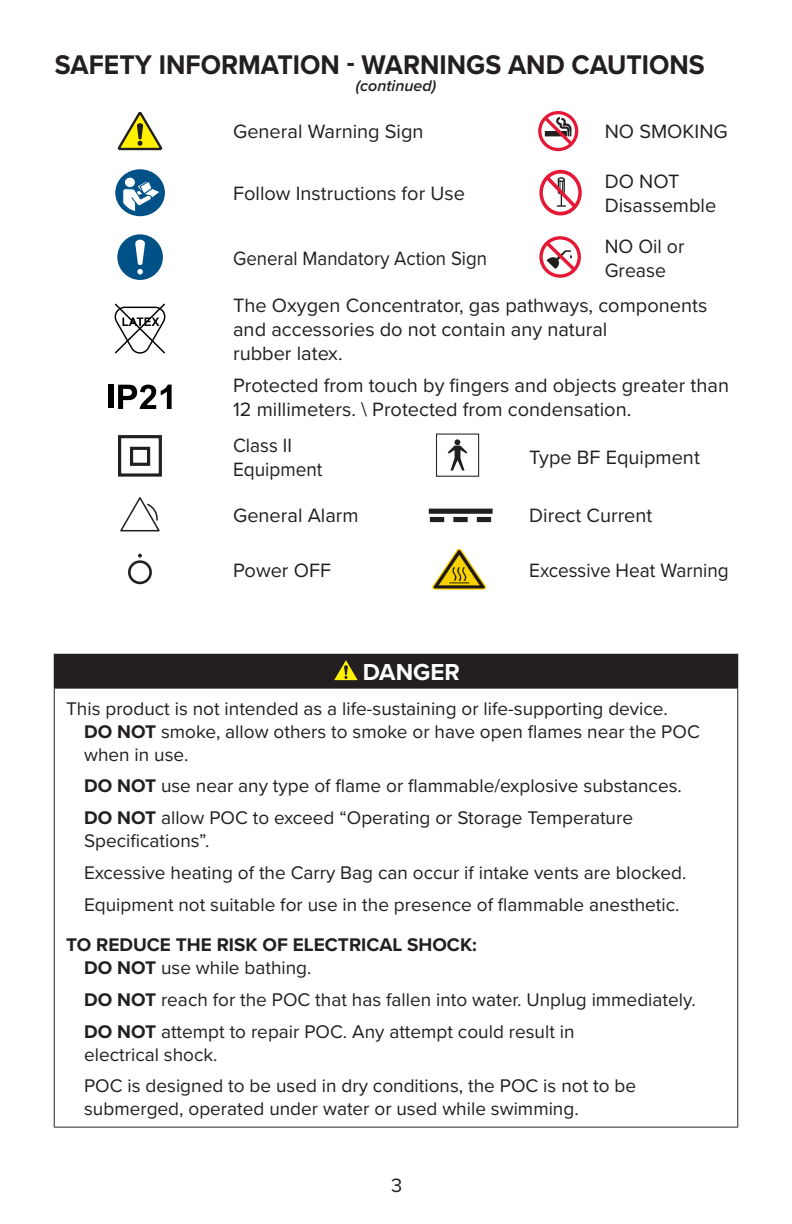
<style>
.page{position:relative;width:792px;height:1224px;background:#fff}
.page>*{position:absolute;margin:0;border:0;box-sizing:border-box;transform-origin:0 0}
.t1{font:700 28px "Proxima Nova";color:#231f20;scale:.95 1}
.warning_box{font:700 24px "Proxima Nova";color:#fff}
.Safety_symbols{font:20px/24px "Proxima Nova";color:#231f20}
.Safety_symbols-2{font:20px/24px "Proxima Nova";color:#231f20;scale:.95 1}
.Safety_symbols-3{font:20px "Proxima Nova";color:#231f20;scale:.93 1}
.Warnings_w_bullets{font:19px/22.8px "Proxima Nova";color:#231f20}
.Warnings{font:19px "Proxima Nova";color:#231f20}
.Warnings-2{font:700 19px "Proxima Nova";color:#231f20}
.Title_TOC{font:italic 600 16px "Proxima Nova";color:#231f20}
.s1{font-weight:700}
</style>
<div class="page">
<div style="left:54px;top:654px;width:684px;height:34px;background:#231f20"></div>
<hr style="left:54px;top:688px;width:684px;height:1px;background:#231f20">
<hr style="left:54px;top:689px;width:1px;height:438px;background:#231f20">
<hr style="left:737px;top:689px;width:1px;height:438px;background:#231f20">
<hr style="left:54px;top:1127px;width:684px;height:1px;background:#231f20">
<svg style="left:334px;top:660px;width:24px;height:21px"></svg>
<svg style="left:117px;top:112px;width:46px;height:39px"></svg>
<div style="left:538px;top:111px;width:40px;height:40px;border:3px solid #e51836;border-radius:50%"></div>
<svg style="left:541px;top:114px;width:34px;height:34px"></svg>
<div style="left:115px;top:169px;width:50px;height:47px;background:#005187;border-radius:50%"></div>
<div style="left:124px;top:177px;width:12px;height:11px;border:1px solid #005187;border-radius:50%"></div>
<svg style="left:122px;top:180px;width:39px;height:32px"></svg>
<div style="left:539px;top:170px;width:43px;height:45px;border:4px solid #e51836;border-radius:50%"></div>
<svg style="left:542px;top:172px;width:38px;height:40px"></svg>
<div style="left:117px;top:234px;width:46px;height:46px;background:#005187;border-radius:50%"></div>
<svg style="left:135px;top:240px;width:10px;height:34px"></svg>
<div style="left:539px;top:236px;width:42px;height:42px;border:3px solid #e51836;border-radius:50%"></div>
<svg style="left:542px;top:238px;width:37px;height:37px"></svg>
<svg style="left:114px;top:303px;width:52px;height:51px"></svg>
<div style="left:108px;top:385px;width:5px;height:23px;background:#000"></div>
<svg style="left:118px;top:385px;width:54px;height:23px"></svg>
<div style="left:118px;top:435px;width:44px;height:42px;border:3px solid #231f20"></div>
<div style="left:130px;top:447px;width:20px;height:19px;border:3px solid #231f20"></div>
<svg style="left:448px;top:439px;width:19px;height:32px"></svg>
<div style="left:436px;top:434px;width:43px;height:43px;border:1px solid #231f20"></div>
<svg style="left:120px;top:497px;width:40px;height:35px"></svg>
<div style="left:429px;top:509px;width:64px;height:5px;background:#231f20"></div>
<svg style="left:430px;top:517px;width:61px;height:5px"></svg>
<div style="left:128px;top:560px;width:24px;height:24px;border:3px solid #231f20;border-radius:50%"></div>
<svg style="left:138px;top:554px;width:4px;height:4px"></svg>
<img style="left:432px;top:549px;width:54px;height:41px">
<p class="t1" style="left:55px;top:44px;width:686px">SAFETY INFORMATION - WARNINGS AND CAUTIONS</p>
<p class="Title_TOC" style="left:356px;top:74px;width:82px">(continued)</p>
<p class="Safety_symbols" style="left:233px;top:119px;width:192px">General Warning Sign</p>
<p class="Safety_symbols" style="left:605px;top:119px;width:125px">NO SMOKING</p>
<p class="Safety_symbols" style="left:233px;top:181px;width:233px">Follow Instructions for Use</p>
<p class="Safety_symbols" style="left:605px;top:169px;width:113px">DO NOT<br>Disassemble</p>
<p class="Safety_symbols" style="left:605px;top:233px;width:81px">NO Oil or<br>Grease</p>
<p class="Safety_symbols" style="left:233px;top:293px;width:476px">The Oxygen Concentrator, gas pathways, components and accessories do not contain any natural<br>rubber latex.</p>
<p class="Safety_symbols" style="left:233px;top:373px;width:497px">Protected from touch by fingers and objects greater than<br>12 millimeters. \ Protected from condensation.</p>
<p class="Safety_symbols-2" style="left:233px;top:432px;width:96px">Class II<br>Equipment</p>
<p class="Safety_symbols-3" style="left:233px;top:243px;width:275px">General Mandatory Action Sign</p>
<p class="Safety_symbols" style="left:529px;top:444px;width:172px">Type BF Equipment</p>
<p class="Safety_symbols" style="left:233px;top:502px;width:127px">General Alarm</p>
<p class="Safety_symbols" style="left:529px;top:502px;width:125px">Direct Current</p>
<p class="Safety_symbols" style="left:233px;top:558px;width:99px">Power OFF</p>
<p class="Safety_symbols-2" style="left:529px;top:558px;width:212px">Excessive Heat Warning</p>
<p class="warning_box" style="left:363px;top:654px;width:99px">DANGER</p>
<p class="Warnings" style="left:66px;top:695px;width:603px">This product is not intended as a life-sustaining or life-supporting device.</p>
<p class="Warnings_w_bullets" style="left:84px;top:719px;width:617px"><span class="s1">DO NOT</span> smoke, allow others to smoke or have open flames near the POC when in use.</p>
<p class="Warnings_w_bullets" style="left:84px;top:774px;width:599px"><span class="s1">DO NOT</span> use near any type of flame or flammable/explosive substances.</p>
<p class="Warnings_w_bullets" style="left:84px;top:806px;width:550px"><span class="s1">DO NOT</span> allow POC to exceed “Operating or Storage Temperature<br>Specifications”.</p>
<p class="Warnings_w_bullets" style="left:84px;top:860px;width:604px">Excessive heating of the Carry Bag can occur if intake vents are blocked.</p>
<p class="Warnings_w_bullets" style="left:84px;top:892px;width:597px">Equipment not suitable for use in the presence of flammable anesthetic.</p>
<p class="Warnings-2" style="left:66px;top:931px;width:412px">TO REDUCE THE RISK OF ELECTRICAL SHOCK:</p>
<p class="Warnings_w_bullets" style="left:84px;top:956px;width:229px"><span class="s1">DO NOT</span> use while bathing.</p>
<p class="Warnings_w_bullets" style="left:84px;top:987px;width:613px"><span class="s1">DO NOT</span> reach for the POC that has fallen into water. Unplug immediately.</p>
<p class="Warnings_w_bullets" style="left:84px;top:1019px;width:492px"><span class="s1">DO NOT</span> attempt to repair POC. Any attempt could result in electrical shock.</p>
<p class="Warnings_w_bullets" style="left:84px;top:1074px;width:554px">POC is designed to be used in dry conditions, the POC is not to be submerged, operated under water or used while swimming.</p>
<p class="Safety_symbols" style="left:391px;top:1173px;width:13px">3</p>
</div>
